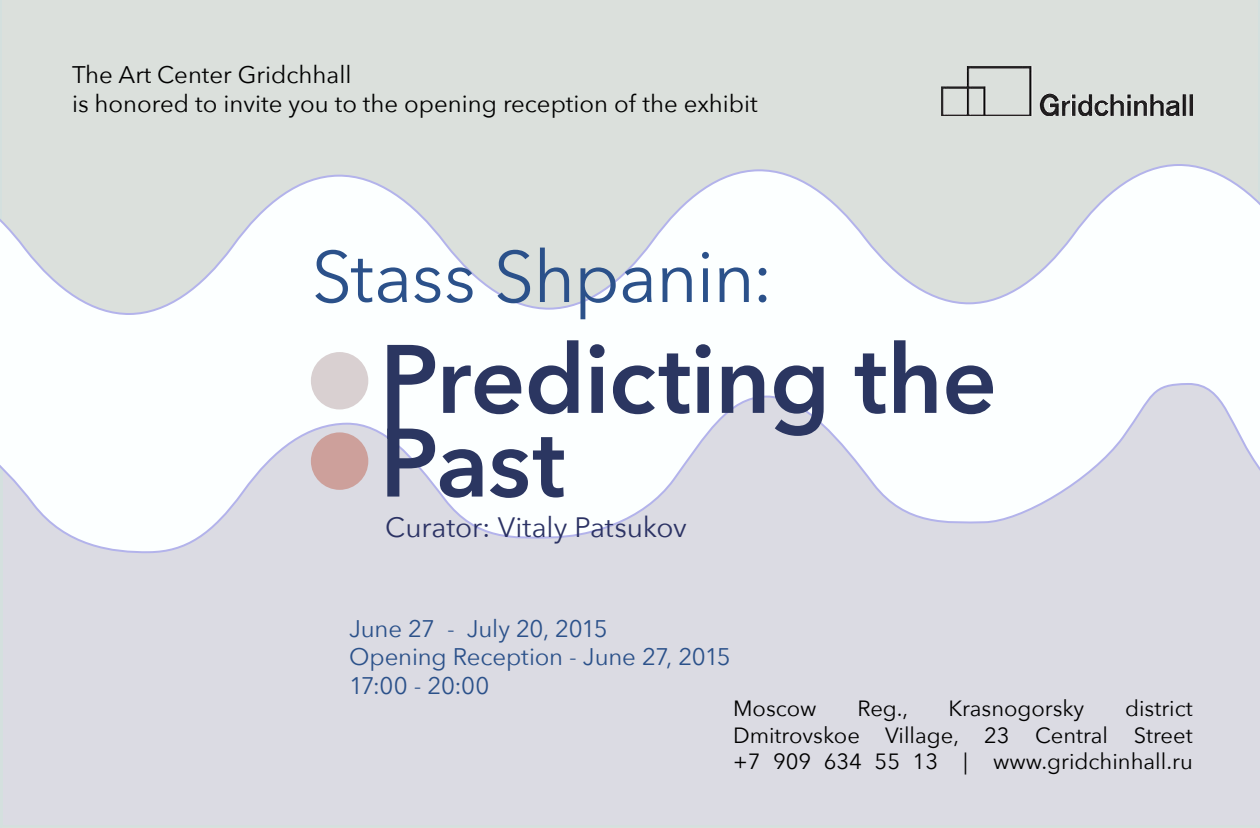
<style>
.page{position:relative;width:1260px;height:828px;background:#dbe0dc}
.page>*{position:absolute;margin:0;border:0;box-sizing:border-box;transform-origin:0 0}
.t1{font:72px "Avenir Next";letter-spacing:-.015em;color:#2b518a}
.t2{font:28px "Avenir Next";letter-spacing:-.005em;color:#2b3264}
.t3{font:24px/28.8px "Avenir Next";color:#000}
.t4{font:24px/28.8px "Avenir Next";letter-spacing:-.005em;color:#2b518a}
.t5{font:22px/26.4px "Avenir Next";color:#000;text-align:justify}
</style>
<div class="page">
<div style="left:1px;top:569px;width:1259px;height:258px;background:#dbdbe3"></div>
<svg style="left:0;top:162px;width:1260px;height:407px"></svg>
<div style="left:311px;top:352px;width:57px;height:57px;background:#d9d0d1;border-radius:50%"></div>
<div style="left:311px;top:432px;width:57px;height:58px;background:#cda09b;border-radius:50%"></div>
<img style="left:941px;top:66px;width:252px;height:50px">
<svg style="left:387px;top:340px;width:606px;height:99px"></svg>
<svg style="left:387px;top:429px;width:177px;height:69px"></svg>
<p class="t3" style="left:72px;top:59px;width:687px">The Art Center Gridchhall<br>is honored to invite you to the opening reception of the exhibit</p>
<h1 class="t1" style="left:312px;top:216px;width:463px">Stass Shpanin:</h1>
<p class="t2" style="left:385px;top:503px;width:303px">Curator: Vitaly Patsukov</p>
<p class="t4" style="left:349px;top:613px;width:383px">June 27 - July 20, 2015<br>Opening Reception - June 27, 2015<br>17:00 - 20:00</p>
<p class="t5" style="left:733px;top:695px;width:461px;text-indent:392px">district Dmitrovskoe Village, 23 Central Street +7 909 634 55 13 | www.gridchinhall.ru</p>
<p class="t5" style="left:733px;top:695px;width:85px">Moscow</p>
<p class="t5" style="left:857px;top:695px;width:52px">Reg.,</p>
<p class="t5" style="left:948px;top:695px;width:137px">Krasnogorsky</p>
</div>
